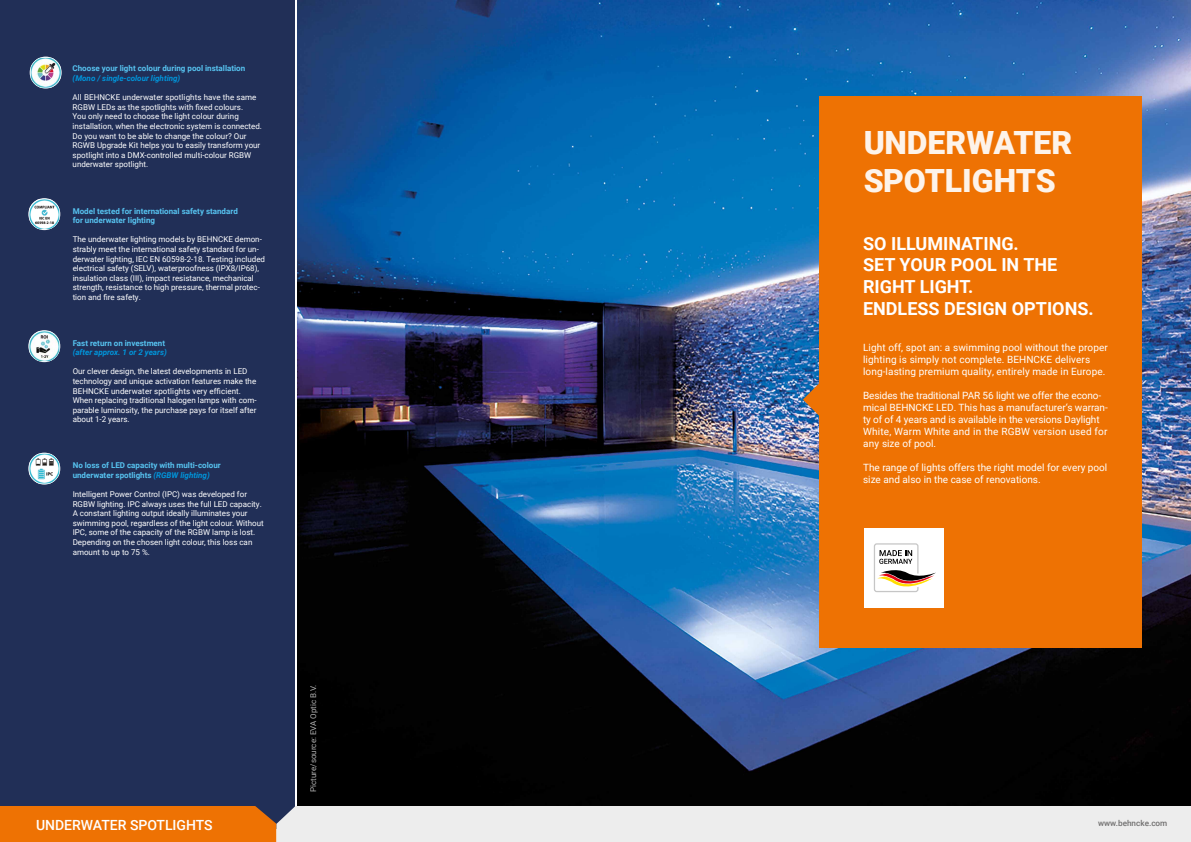
<style>
.page{position:relative;width:1191px;height:842px;background:#fff}
.page>*{position:absolute;margin:0;border:0;box-sizing:border-box;transform-origin:0 0}
.t1{font:900 32px/38.4px "Roboto";color:#fff}
.t2{font:700 18px/21.6px "Roboto";color:#fff}
.t3{font:500 14px "Roboto";color:#fff}
.t4{font:10px/12px "Roboto";color:#fff}
.t5{font:500 8.2px "Roboto";color:#706f6f}
.t6{font:8px/9.6px "Roboto";color:#fff}
.t7{font:700 8px/9.6px "Roboto";color:#57c4f1}
.t8{font:italic 700 8px "Roboto";color:#0095db}
.s1{font-style:italic;color:#0095db}
</style>
<div class="page">
<img style="left:298px;top:0;width:893px;height:806px">
<div style="left:0;top:0;width:294px;height:828px;background:#212f57"></div>
<svg style="left:0;top:806px;width:1191px;height:36px;background:#ebcfb6"></svg>
<svg style="left:28px;top:198px;width:32px;height:32px"></svg>
<img style="left:29px;top:199px;width:30px;height:30px">
<svg style="left:28px;top:330px;width:32px;height:32px"></svg>
<img style="left:29px;top:331px;width:30px;height:30px">
<svg style="left:28px;top:453px;width:32px;height:32px"></svg>
<img style="left:29px;top:454px;width:30px;height:29px">
<div style="left:819px;top:96px;width:322px;height:552px;background:#ee7203"></div>
<div style="left:864px;top:528px;width:80px;height:80px;background:#fff"></div>
<div style="left:874px;top:543px;width:44px;height:49px;border:1px solid #c6c6c6;border-radius:2px"></div>
<svg style="left:877px;top:550px;width:59px;height:43px"></svg>
<svg style="left:803px;top:382px;width:16px;height:36px"></svg>
<svg style="left:30px;top:57px;width:32px;height:32px"></svg>
<img style="left:31px;top:58px;width:30px;height:30px">
<p class="t7" style="left:73px;top:64px;width:174px">Choose your light colour during pool installation</p>
<p class="t8" style="left:73px;top:73px;width:109px">(Mono / single-colour lighting)</p>
<p class="t6" style="left:73px;top:92px;width:191px">All BEHNCKE underwater spotlights have the same RGBW LEDs as the spotlights with fixed colours.<br>You only need to choose the light colour during installation, when the electronic system is connected.<br>Do you want to be able to change the colour? Our RGWB Upgrade Kit helps you to easily transform your spotlight into a DMX-controlled multi-colour RGBW underwater spotlight.</p>
<p class="t7" style="left:73px;top:206px;width:167px">Model tested for international safety standard for underwater lighting</p>
<p class="t6" style="left:73px;top:234px;width:194px">The underwater lighting models by BEHNCKE demon&shy;strably meet the international safety standard for un&shy;derwater lighting, IEC EN 60598-2-18. Testing included electrical safety (SELV), waterproofness (IPX8/IP68), insulation class (III), impact resistance, mechanical strength, resistance to high pressure, thermal protec&shy;tion and fire safety.</p>
<p class="t7" style="left:73px;top:338px;width:94px">Fast return on investment</p>
<p class="t8" style="left:73px;top:347px;width:96px">(after approx. 1 or 2 years)</p>
<p class="t6" style="left:73px;top:366px;width:185px">Our clever design, the latest developments in LED technology and unique activation features make the BEHNCKE underwater spotlights very efficient.<br>When replacing traditional halogen lamps with com&shy;parable luminosity, the purchase pays for itself after about 1-2 years.</p>
<p class="t7" style="left:73px;top:460px;width:150px">No loss of LED capacity with multi-colour underwater spotlights <span class="s1">(RGBW lighting)</span></p>
<p class="t6" style="left:73px;top:489px;width:193px">Intelligent Power Control (IPC) was developed for RGBW lighting. IPC always uses the full LED capacity.<br>A constant lighting output ideally illuminates your swimming pool, regardless of the light colour. Without IPC, some of the capacity of the RGBW lamp is lost.<br>Depending on the chosen light colour, this loss can amount to up to 75 %.</p>
<p class="t6" style="left:308px;top:792px;width:109px;rotate:-90deg">Picture/source: EVA Optic B.V.</p>
<h1 class="t1" style="left:863px;top:122px;width:211px">UNDERWATER<br>SPOTLIGHTS</h1>
<h2 class="t2" style="left:863px;top:232px;width:232px">SO ILLUMINATING.<br>SET YOUR POOL IN THE<br>RIGHT LIGHT.<br>ENDLESS DESIGN OPTIONS.</h2>
<p class="t4" style="left:863px;top:341px;width:246px">Light off, spot an: a swimming pool without the proper lighting is simply not complete. BEHNCKE delivers long-lasting premium quality, entirely made in Europe.</p>
<p class="t4" style="left:863px;top:389px;width:246px">Besides the traditional PAR 56 light we offer the econo&shy;mical BEHNCKE LED. This has a manufacturer‘s warran&shy;ty of of 4 years and is available in the versions Daylight White, Warm White and in the RGBW version used for any size of pool.</p>
<p class="t4" style="left:863px;top:461px;width:246px">The range of lights offers the right model for every pool size and also in the case of renovations.</p>
<h3 class="t3" style="left:36px;top:815px;width:178px">UNDERWATER SPOTLIGHTS</h3>
<p class="t5" style="left:1098px;top:817px;width:71px">www.behncke.com</p>
</div>
